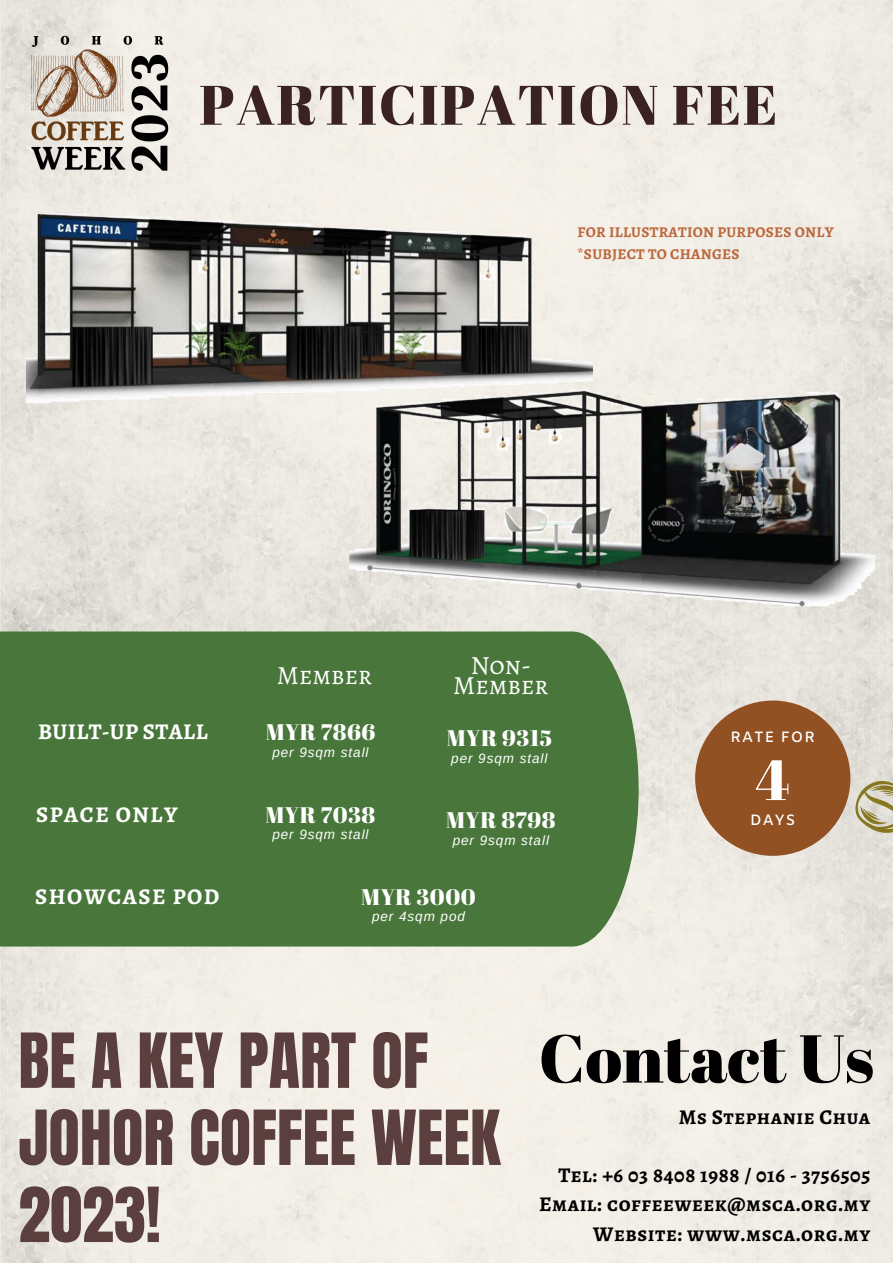
<style>
.page{position:relative;width:893px;height:1263px;background:#fff}
.page>*{position:absolute;margin:0;border:0;box-sizing:border-box;transform-origin:0 0}
.t1{font:67.5px "Abril Fatface";color:#000}
.t2{font:64.5px/77.1px "Anton";color:#5b3f3f}
.t3{font:56.78px "Abril Fatface";color:#fff}
.t4{font:55.5px "Abril Fatface";letter-spacing:.03em;color:#3a2222}
.t5{font:26.25px/19.6px "Alegreya SC";color:#fff;text-align:center}
.t6{font:22.5px "Abril Fatface";letter-spacing:.02em;color:#fff}
.t7{font:700 22.5px "Alegreya SC";letter-spacing:.07em;color:#fff}
.t8{font:700 22.5px "Alegreya SC";letter-spacing:.02em;color:#fff}
.t9{font:700 21px/29.2px "Alegreya SC";letter-spacing:.03em;color:#000;text-align:right}
.t10{font:700 15px/21.9px "Alegreya SC";letter-spacing:.02em;color:#bc683d}
.t11{font:600 15px "Amiko";letter-spacing:.07em;color:#fff}
.t12{font:italic 13.5px "Arimo";letter-spacing:.07em;color:#fff}
</style>
<div class="page">
<img style="left:0;top:0;width:893px;height:1263px">
<img style="left:26px;top:32px;width:148px;height:144px">
<img style="left:349px;top:382px;width:525px;height:239px">
<div style="left:0;top:631px;width:638px;height:315px;background:#49773b"></div>
<img style="left:26px;top:205px;width:567px;height:210px">
<svg style="left:854px;top:780px;width:39px;height:54px;background:#c2bb99"></svg>
<div style="left:695px;top:700px;width:155px;height:156px;background:#925123;border-radius:50%"></div>
<h3 class="t4" style="left:199px;top:66px;width:579px">PARTICIPATION FEE</h3>
<p class="t10" style="left:577px;top:221px;width:258px">FOR ILLUSTRATION PURPOSES ONLY *SUBJECT TO CHANGES</p>
<p class="t8" style="left:38px;top:716px;width:171px">BUILT-UP STALL</p>
<p class="t5" style="left:277px;top:665px;width:97px">Member</p>
<p class="t5" style="left:453px;top:655px;width:97px">Non-<br>Member</p>
<p class="t6" style="left:266px;top:716px;width:111px">MYR 7866</p>
<p class="t12" style="left:272px;top:744px;width:98px">per 9sqm stall</p>
<p class="t6" style="left:447px;top:722px;width:107px">MYR 9315</p>
<p class="t12" style="left:451px;top:750px;width:98px">per 9sqm stall</p>
<p class="t7" style="left:36px;top:799px;width:143px">SPACE ONLY</p>
<p class="t6" style="left:266px;top:799px;width:111px">MYR 7038</p>
<p class="t12" style="left:272px;top:827px;width:98px">per 9sqm stall</p>
<p class="t6" style="left:446px;top:804px;width:111px">MYR 8798</p>
<p class="t12" style="left:453px;top:832px;width:98px">per 9sqm stall</p>
<p class="t7" style="left:35px;top:881px;width:186px">SHOWCASE POD</p>
<p class="t6" style="left:361px;top:881px;width:116px">MYR 3000</p>
<p class="t12" style="left:372px;top:909px;width:94px">per 4sqm pod</p>
<p class="t11" style="left:730px;top:728px;width:86px">RATE FOR</p>
<h3 class="t3" style="left:755px;top:740px;width:36px">4</h3>
<p class="t11" style="left:750px;top:811px;width:47px">DAYS</p>
<h2 class="t2" style="left:18px;top:1023px;width:483px">BE A KEY PART OF<br>JOHOR COFFEE WEEK<br>2023!</h2>
<h1 class="t1" style="left:539px;top:1011px;width:337px">Contact Us</h1>
<p class="t9" style="left:679px;top:1102px;width:193px">Ms Stephanie Chua</p>
<p class="t9" style="left:539px;top:1160px;width:333px">Tel: +6 03 8408 1988 / 016 - 3756505<br>Email: coffeeweek@msca.org.my<br>Website: www.msca.org.my</p>
</div>
